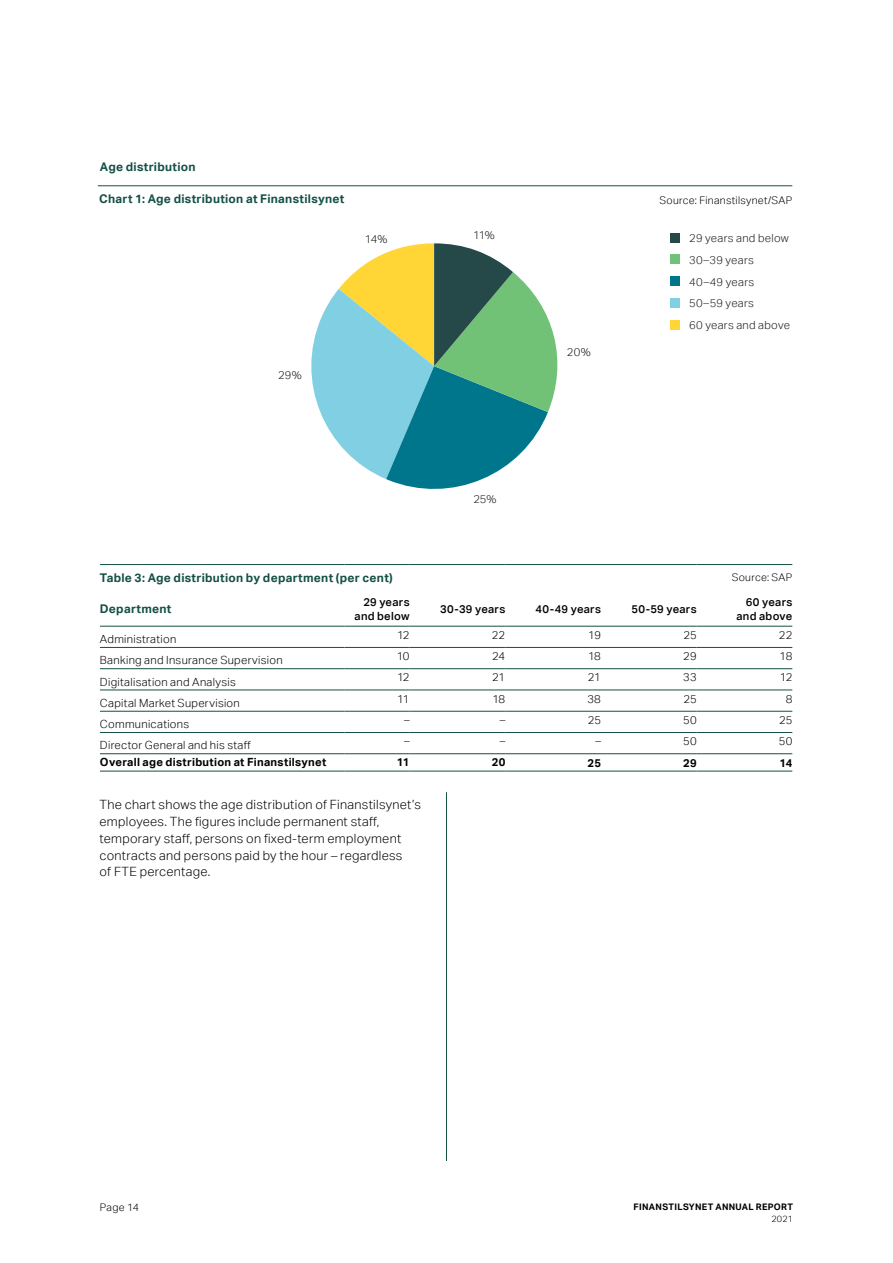
<style>
.page{position:relative;width:893px;height:1263px;background:#fff}
.page>*{position:absolute;margin:0;border:0;box-sizing:border-box;transform-origin:0 0}
.t1{font:300 12.75px/16.8px "Aktiv Grotesk";letter-spacing:.02em;color:#000}
.t2{font:700 12px "Aktiv Grotesk";letter-spacing:.025em;color:#155045}
.t3{font:300 11.25px "Aktiv Grotesk";letter-spacing:.025em;color:#000}
.t4{font:300 11.25px/21.8px "Aktiv Grotesk";letter-spacing:.025em;color:#1d1d1b}
.t5{font:500 11.25px/13.5px "Aktiv Grotesk";letter-spacing:.025em;color:#000;text-align:right}
.t6{font:700 11.25px "Aktiv Grotesk";letter-spacing:.025em;color:#000}
.t7{font:300 10.5px "Aktiv Grotesk";letter-spacing:.025em;color:#000}
.t8{font:700 9px "Aktiv Grotesk";letter-spacing:.035em;color:#000}
.t9{font:300 9px "Aktiv Grotesk";color:#000}
</style>
<div class="page">
<hr style="left:505px;top:564px;width:96px;height:1px;background:#155045">
<hr style="left:601px;top:564px;width:96px;height:1px;background:#155045">
<hr style="left:697px;top:564px;width:95px;height:1px;background:#155045">
<hr style="left:100px;top:626px;width:244px;height:1px;background:#155045">
<hr style="left:344px;top:626px;width:66px;height:1px;background:#155045">
<hr style="left:410px;top:626px;width:95px;height:1px;background:#155045">
<hr style="left:505px;top:626px;width:96px;height:1px;background:#155045">
<hr style="left:601px;top:626px;width:96px;height:1px;background:#155045">
<hr style="left:697px;top:626px;width:95px;height:1px;background:#155045">
<hr style="left:100px;top:647px;width:244px;height:1px;background:#155045">
<hr style="left:344px;top:647px;width:66px;height:1px;background:#155045">
<hr style="left:410px;top:647px;width:95px;height:1px;background:#155045">
<hr style="left:505px;top:647px;width:96px;height:1px;background:#155045">
<hr style="left:601px;top:647px;width:96px;height:1px;background:#155045">
<hr style="left:697px;top:647px;width:95px;height:1px;background:#155045">
<hr style="left:100px;top:668px;width:244px;height:1px;background:#155045">
<hr style="left:344px;top:668px;width:66px;height:1px;background:#155045">
<hr style="left:410px;top:668px;width:95px;height:1px;background:#155045">
<hr style="left:505px;top:668px;width:96px;height:1px;background:#155045">
<hr style="left:601px;top:668px;width:96px;height:1px;background:#155045">
<hr style="left:697px;top:668px;width:95px;height:1px;background:#155045">
<hr style="left:100px;top:690px;width:244px;height:1px;background:#155045">
<hr style="left:100px;top:711px;width:244px;height:1px;background:#155045">
<hr style="left:100px;top:732px;width:244px;height:1px;background:#155045">
<hr style="left:100px;top:753px;width:244px;height:1px;background:#155045">
<hr style="left:344px;top:690px;width:66px;height:1px;background:#155045">
<hr style="left:410px;top:690px;width:95px;height:1px;background:#155045">
<hr style="left:505px;top:690px;width:96px;height:1px;background:#155045">
<hr style="left:601px;top:690px;width:96px;height:1px;background:#155045">
<hr style="left:697px;top:690px;width:95px;height:1px;background:#155045">
<hr style="left:344px;top:711px;width:66px;height:1px;background:#155045">
<hr style="left:410px;top:711px;width:95px;height:1px;background:#155045">
<hr style="left:505px;top:711px;width:96px;height:1px;background:#155045">
<hr style="left:601px;top:711px;width:96px;height:1px;background:#155045">
<hr style="left:697px;top:711px;width:95px;height:1px;background:#155045">
<hr style="left:344px;top:732px;width:66px;height:1px;background:#155045">
<hr style="left:410px;top:732px;width:95px;height:1px;background:#155045">
<hr style="left:505px;top:732px;width:96px;height:1px;background:#155045">
<hr style="left:601px;top:732px;width:96px;height:1px;background:#155045">
<hr style="left:697px;top:732px;width:95px;height:1px;background:#155045">
<hr style="left:344px;top:753px;width:66px;height:1px;background:#155045">
<hr style="left:410px;top:753px;width:95px;height:1px;background:#155045">
<hr style="left:505px;top:753px;width:96px;height:1px;background:#155045">
<hr style="left:601px;top:753px;width:96px;height:1px;background:#155045">
<hr style="left:697px;top:753px;width:95px;height:1px;background:#155045">
<hr style="left:505px;top:771px;width:96px;height:1px;background:#155045">
<hr style="left:601px;top:771px;width:96px;height:1px;background:#155045">
<hr style="left:697px;top:771px;width:95px;height:1px;background:#155045">
<hr style="left:100px;top:771px;width:244px;height:1px;background:#155045">
<hr style="left:344px;top:771px;width:66px;height:1px;background:#155045">
<hr style="left:410px;top:771px;width:95px;height:1px;background:#155045">
<hr style="left:100px;top:564px;width:244px;height:1px;background:#155045">
<hr style="left:344px;top:564px;width:66px;height:1px;background:#155045">
<hr style="left:410px;top:564px;width:95px;height:1px;background:#155045">
<hr style="left:98px;top:185px;width:694px;height:1px;background:#155045">
<hr style="left:446px;top:792px;width:1px;height:369px;background:#155045">
<svg style="left:311px;top:243px;width:247px;height:246px"></svg>
<div style="left:671px;top:320px;width:9px;height:9px;background:#ffd636"></div>
<div style="left:671px;top:233px;width:9px;height:9px;background:#244948"></div>
<div style="left:671px;top:255px;width:9px;height:9px;background:#71c277"></div>
<div style="left:671px;top:277px;width:9px;height:9px;background:#00768c"></div>
<div style="left:671px;top:298px;width:9px;height:9px;background:#80cfe3"></div>
<p class="t2" style="left:100px;top:159px;width:97px">Age distribution</p>
<p class="t2" style="left:99px;top:191px;width:247px">Chart 1: Age distribution at Finanstilsynet</p>
<p class="t7" style="left:660px;top:194px;width:134px">Source: Finanstilsynet/SAP</p>
<p class="t4" style="left:473px;top:225px;width:23px">11%</p>
<p class="t4" style="left:365px;top:228px;width:24px">14%</p>
<p class="t4" style="left:689px;top:227px;width:102px">29 years and below<br>30–39 years<br>40–49 years<br>50–59 years<br>60 years and above</p>
<p class="t4" style="left:278px;top:364px;width:25px">29%</p>
<p class="t4" style="left:473px;top:488px;width:25px">25%</p>
<p class="t4" style="left:567px;top:341px;width:25px">20%</p>
<p class="t2" style="left:100px;top:570px;width:294px">Table 3: Age distribution by department (per cent)</p>
<p class="t7" style="left:732px;top:571px;width:62px">Source: SAP</p>
<p class="t2" style="left:100px;top:602px;width:73px">Department</p>
<p class="t5" style="left:354px;top:595px;width:57px">29 years and below</p>
<p class="t5" style="left:440px;top:602px;width:67px">30-39 years</p>
<p class="t5" style="left:536px;top:602px;width:67px">40-49 years</p>
<p class="t5" style="left:631px;top:602px;width:67px">50-59 years</p>
<p class="t5" style="left:736px;top:595px;width:57px">60 years and above</p>
<p class="t3" style="left:100px;top:633px;width:78px">Administration</p>
<p class="t3" style="left:397px;top:628px;width:14px">12</p>
<p class="t3" style="left:492px;top:628px;width:15px">22</p>
<p class="t3" style="left:588px;top:628px;width:14px">19</p>
<p class="t3" style="left:683px;top:628px;width:15px">25</p>
<p class="t3" style="left:779px;top:628px;width:15px">22</p>
<p class="t3" style="left:100px;top:654px;width:184px">Banking and Insurance Supervision</p>
<p class="t3" style="left:397px;top:650px;width:14px">10</p>
<p class="t3" style="left:492px;top:650px;width:14px">24</p>
<p class="t3" style="left:588px;top:650px;width:14px">18</p>
<p class="t3" style="left:683px;top:650px;width:15px">29</p>
<p class="t3" style="left:779px;top:650px;width:14px">18</p>
<p class="t3" style="left:100px;top:675px;width:137px">Digitalisation and Analysis</p>
<p class="t3" style="left:397px;top:671px;width:14px">12</p>
<p class="t3" style="left:492px;top:671px;width:15px">21</p>
<p class="t3" style="left:588px;top:671px;width:15px">21</p>
<p class="t3" style="left:683px;top:671px;width:15px">33</p>
<p class="t3" style="left:780px;top:671px;width:14px">12</p>
<p class="t3" style="left:100px;top:696px;width:141px">Capital Market Supervision</p>
<p class="t3" style="left:397px;top:692px;width:14px">11</p>
<p class="t3" style="left:492px;top:692px;width:14px">18</p>
<p class="t3" style="left:587px;top:692px;width:15px">38</p>
<p class="t3" style="left:683px;top:692px;width:15px">25</p>
<p class="t3" style="left:786px;top:692px;width:8px">8</p>
<p class="t3" style="left:100px;top:718px;width:91px">Communications</p>
<p class="t3" style="left:404px;top:713px;width:7px">–</p>
<p class="t3" style="left:500px;top:713px;width:7px">–</p>
<p class="t3" style="left:588px;top:713px;width:15px">25</p>
<p class="t3" style="left:683px;top:713px;width:15px">50</p>
<p class="t3" style="left:779px;top:713px;width:15px">25</p>
<p class="t3" style="left:100px;top:739px;width:152px">Director General and his staff</p>
<p class="t3" style="left:404px;top:735px;width:7px">–</p>
<p class="t3" style="left:500px;top:735px;width:7px">–</p>
<p class="t3" style="left:595px;top:735px;width:7px">–</p>
<p class="t3" style="left:683px;top:735px;width:15px">50</p>
<p class="t3" style="left:779px;top:735px;width:15px">50</p>
<p class="t6" style="left:100px;top:755px;width:228px">Overall age distribution at Finanstilsynet</p>
<p class="t6" style="left:397px;top:755px;width:14px">11</p>
<p class="t6" style="left:492px;top:755px;width:15px">20</p>
<p class="t6" style="left:587px;top:756px;width:15px">25</p>
<p class="t6" style="left:683px;top:756px;width:15px">29</p>
<p class="t6" style="left:779px;top:756px;width:15px">14</p>
<p class="t1" style="left:100px;top:796px;width:323px">The chart shows the age distribution of Finanstilsynet’s employees. The figures include permanent staff, temporary staff, persons on fixed-term employment contracts and persons paid by the hour – regardless<br>of FTE percentage.</p>
<p class="t7" style="left:100px;top:1201px;width:41px">Page 14</p>
<p class="t8" style="left:634px;top:1201px;width:161px">FINANSTILSYNET ANNUAL REPORT</p>
<p class="t9" style="left:771px;top:1213px;width:23px">2021</p>
</div>
